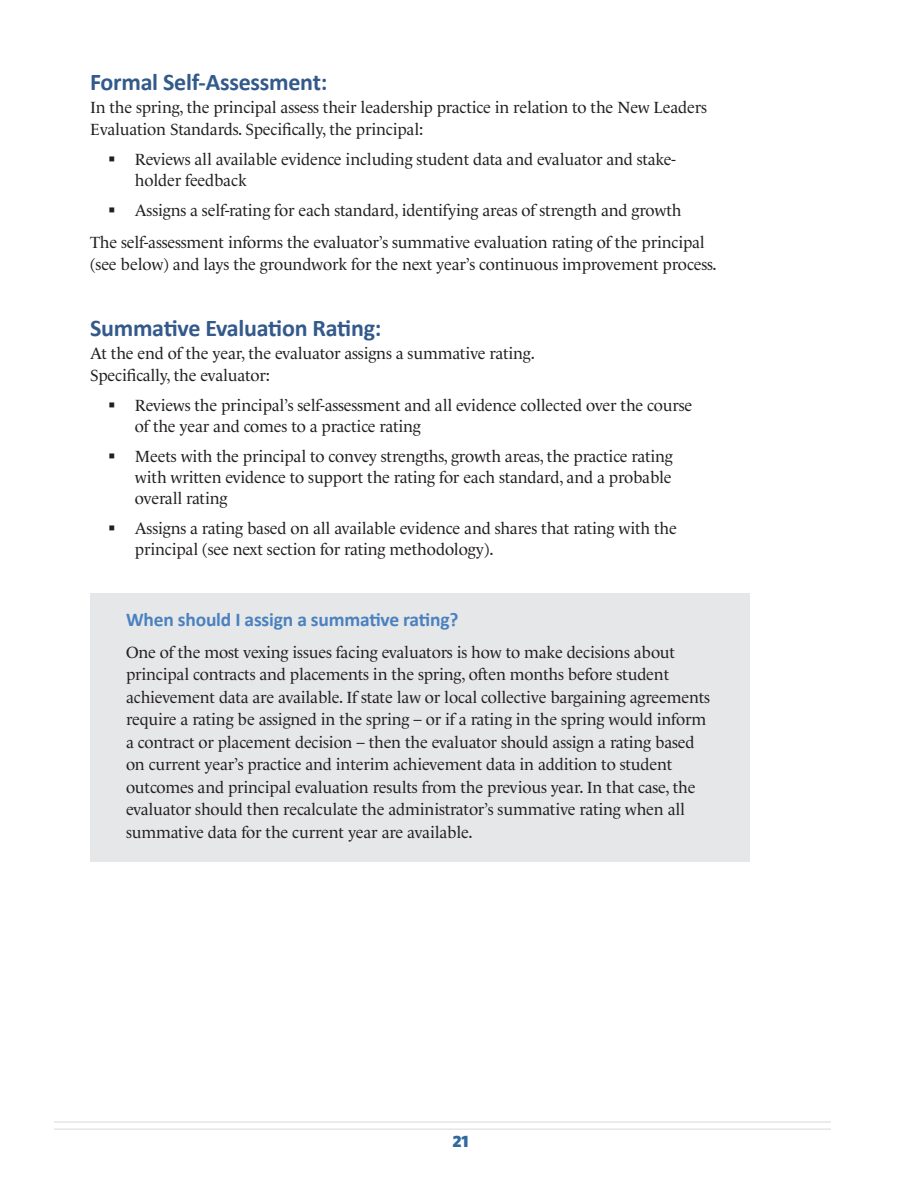
<style>
.page{position:relative;width:918px;height:1188px;background:#fff}
.page>*{position:absolute;margin:0;border:0;box-sizing:border-box;transform-origin:0 0}
.t1{font:700 24px "Calibri";letter-spacing:-.01em;color:#335a8b}
.t2{font:700 19.5px "Calibri";letter-spacing:-.01em;color:#4a81bf}
.t3{font:16.5px/22.5px "Le Monde Livre";letter-spacing:-.01em;color:#231f20}
.t4{font:900 16.5px "Whitney";color:#2f699e}
</style>
<div class="page">
<svg style="left:54px;top:1122px;width:777px;height:8px"></svg>
<div style="left:90px;top:594px;width:660px;height:268px;background:#e6e7e9"></div>
<h1 class="t1" style="left:90px;top:67px;width:239px">Formal Self-Assessment:</h1>
<p class="t3" style="left:90px;top:96px;width:618px">In the spring, the principal assess their leadership practice in relation to the New Leaders<br>Evaluation Standards. Specifically, the principal:</p>
<p class="t3" style="left:135px;top:149px;width:542px;line-height:21px;text-indent:-27px">▪ Reviews all available evidence including student data and evaluator and stake&shy;holder feedback</p>
<p class="t3" style="left:90px;top:195px;width:616px;line-height:31.5px;text-align:center">▪ Assigns a self-rating for each standard, identifying areas of strength and growth<br>The self-assessment informs the evaluator’s summative evaluation rating of the principal</p>
<p class="t3" style="left:90px;top:253px;width:628px">(see below) and lays the groundwork for the next year’s continuous improvement process.</p>
<h1 class="t1" style="left:90px;top:313px;width:293px">Summative Evaluation Rating:</h1>
<p class="t3" style="left:90px;top:342px;width:446px">At the end of the year, the evaluator assigns a summative rating.<br>Specifically, the evaluator:</p>
<p class="t3" style="left:135px;top:395px;width:559px;line-height:21px;text-indent:-27px">▪ Reviews the principal’s self-assessment and all evidence collected over the course of the year and comes to a practice rating</p>
<p class="t3" style="left:135px;top:446px;width:539px;line-height:21px;text-align:justify;text-indent:-27px">▪ Meets with the principal to convey strengths, growth areas, the practice rating with written evidence to support the rating for each standard, and a probable overall rating</p>
<p class="t3" style="left:135px;top:518px;width:543px;line-height:21px;text-indent:-27px">▪ Assigns a rating based on all available evidence and shares that rating with the principal (see next section for rating methodology).</p>
<p class="t2" style="left:126px;top:608px;width:334px">When should I assign a summative rating?</p>
<p class="t3" style="left:126px;top:641px;width:586px">One of the most vexing issues facing evaluators is how to make decisions about principal contracts and placements in the spring, often months before student achievement data are available. If state law or local collective bargaining agreements require a rating be assigned in the spring – or if a rating in the spring would inform a contract or placement decision – then the evaluator should assign a rating based on current year’s practice and interim achievement data in addition to student outcomes and principal evaluation results from the previous year. In that case, the evaluator should then recalculate the administrator’s summative rating when all summative data for the current year are available.</p>
<p class="t4" style="left:453px;top:1130px;width:18px">21</p>
</div>
